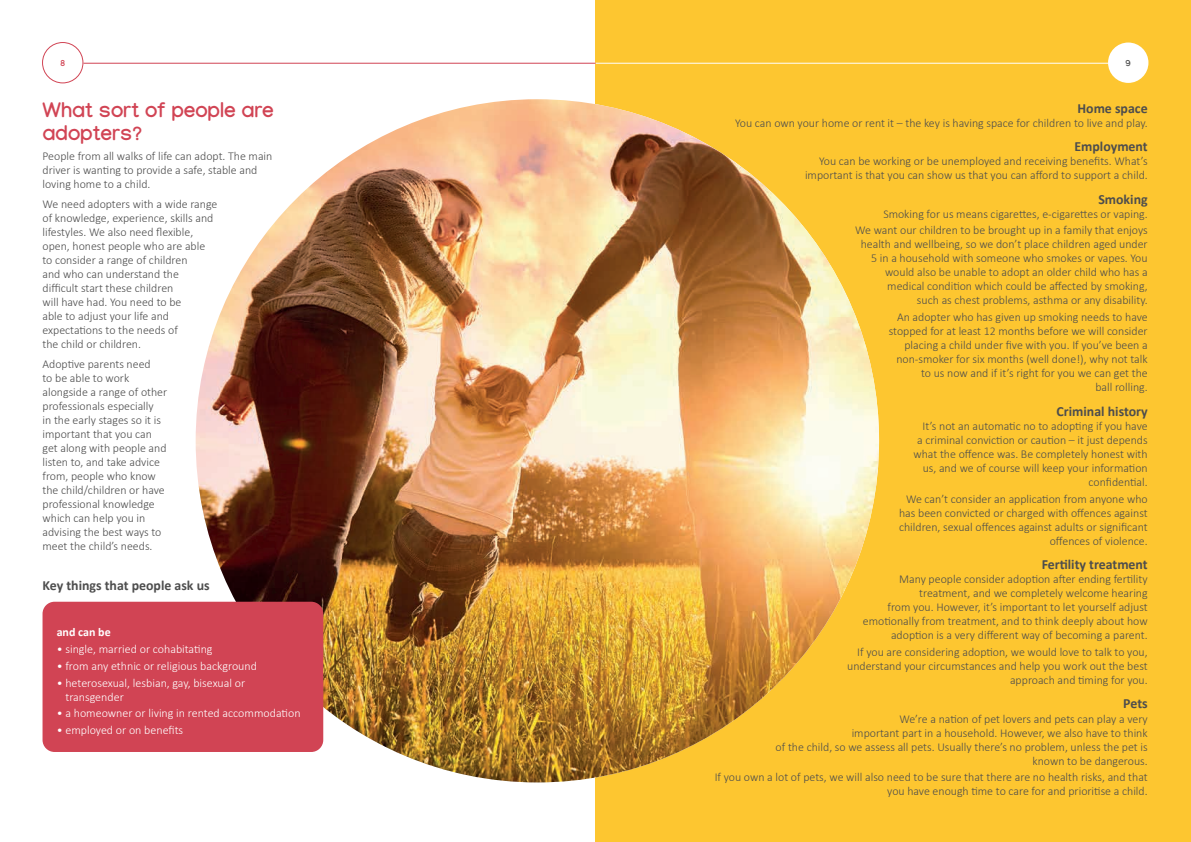
<style>
.page{position:relative;width:1191px;height:842px;background:#fff}
.page>*{position:absolute;margin:0;border:0;box-sizing:border-box;transform-origin:0 0}
.t1{font:700 21px/23px "Manjari";color:#d14454}
.t2{font:700 14px "Calibri";color:#4d4d4d}
.t3{font:300 12px/14px "Calibri";color:#4d4d4d;text-align:right}
.t4{font:300 12px/14px "Calibri";color:#fff}
.t5{font:700 12px "Calibri";color:#fff}
.t6{font:700 9px "Manjari";color:#d14454}
.t7{font:700 9px "Manjari";color:#4d4d4d}
</style>
<div class="page">
<div style="left:595px;top:0;width:596px;height:842px;background:#fdc630"></div>
<hr style="left:595px;top:63px;width:521px;height:1px;background:#fff">
<hr style="left:83px;top:63px;width:512px;height:1px;background:#d14454">
<div style="left:42px;top:42px;width:41px;height:41px;border:1px solid #d14454;border-radius:50%"></div>
<img style="left:196px;top:99px;width:683px;height:683px;border-radius:342px">
<div style="left:43px;top:602px;width:280px;height:150px;background:#d14454;border-radius:12px"></div>
<div style="left:1108px;top:43px;width:40px;height:40px;background:#fff;border-radius:50%"></div>
<p class="t6" style="left:60px;top:57px;width:7px">8</p>
<h1 class="t1" style="left:43px;top:99px;width:233px">What sort of people are adopters?</h1>
<p class="t3" style="left:43px;top:149px;width:231px;text-align:left">People from all walks of life can adopt. The main driver is wanting to provide a safe, stable and loving home to a child.</p>
<p class="t3" style="left:43px;top:197px;width:176px;text-align:left">We need adopters with a wide range of knowledge, experience, skills and lifestyles. We also need flexible, open, honest people who are able to consider a range of children<br>and who can understand the difficult start these children<br>will have had. You need to be<br>able to adjust your life and expectations to the needs of<br>the child or children.</p>
<p class="t3" style="left:43px;top:356px;width:126px;text-align:left">Adoptive parents need<br>to be able to work alongside a range of other professionals especially<br>in the early stages so it is important that you can get along with people and listen to, and take advice from, people who know the child/children or have professional knowledge which can help you in advising the best ways to meet the child’s needs.</p>
<h3 class="t2" style="left:43px;top:576px;width:169px">Key things that people ask us</h3>
<p class="t5" style="left:57px;top:624px;width:56px">and can be</p>
<p class="t4" style="left:57px;top:642px;width:157px">• single, married or cohabitating</p>
<p class="t4" style="left:57px;top:659px;width:202px">• from any ethnic or religious background</p>
<p class="t4" style="left:65px;top:675px;width:181px;text-indent:-9px">• heterosexual, lesbian, gay, bisexual or transgender</p>
<p class="t4" style="left:57px;top:706px;width:245px">• a homeowner or living in rented accommodation</p>
<p class="t4" style="left:57px;top:723px;width:128px">• employed or on benefits</p>
<p class="t7" style="left:1125px;top:57px;width:7px">9</p>
<h3 class="t2" style="left:1077px;top:98px;width:72px">Home space</h3>
<p class="t3" style="left:735px;top:115px;width:414px">You can own your home or rent it – the key is having space for children to live and play.</p>
<h3 class="t2" style="left:1074px;top:137px;width:75px">Employment</h3>
<p class="t3" style="left:805px;top:154px;width:344px">You can be working or be unemployed and receiving benefits. What’s important is that you can show us that you can afford to support a child.</p>
<h3 class="t2" style="left:1098px;top:189px;width:51px">Smoking</h3>
<p class="t3" style="left:855px;top:205px;width:294px;line-height:16.8px">Smoking for us means cigarettes, e-cigarettes or vaping.<br>We want our children to be brought up in a family that enjoys</p>
<p class="t3" style="left:860px;top:237px;width:288px">health and wellbeing, so we don’t place children aged under 5 in a household with someone who smokes or vapes. You would also be unable to adopt an older child who has a medical condition which could be affected by smoking,<br>such as chest problems, asthma or any disability.</p>
<p class="t3" style="left:889px;top:310px;width:260px">An adopter who has given up smoking needs to have stopped for at least 12 months before we will consider placing a child under five with you. If you’ve been a non-smoker for six months (well done!), why not talk to us now and if it’s right for you we can get the<br>ball rolling.</p>
<h3 class="t2" style="left:1056px;top:401px;width:93px">Criminal history</h3>
<p class="t3" style="left:913px;top:419px;width:236px">It’s not an automatic no to adopting if you have<br>a criminal conviction or caution – it just depends what the offence was. Be completely honest with us, and we of course will keep your information confidential.</p>
<p class="t3" style="left:899px;top:491px;width:250px;text-align:center">We can’t consider an application from anyone who has been convicted or charged with offences against children, sexual offences against adults or significant</p>
<p class="t3" style="left:1049px;top:533px;width:99px">offences of violence.</p>
<h3 class="t2" style="left:1041px;top:555px;width:107px">Fertility treatment</h3>
<p class="t3" style="left:863px;top:572px;width:286px">Many people consider adoption after ending fertility treatment, and we completely welcome hearing<br>from you. However, it’s important to let yourself adjust emotionally from treatment, and to think deeply about how adoption is a very different way of becoming a parent.</p>
<p class="t3" style="left:847px;top:645px;width:302px">If you are considering adoption, we would love to talk to you, understand your circumstances and help you work out the best approach and timing for you.</p>
<h3 class="t2" style="left:1123px;top:694px;width:26px">Pets</h3>
<p class="t3" style="left:775px;top:711px;width:374px">We’re a nation of pet lovers and pets can play a very<br>important part in a household. However, we also have to think<br>of the child, so we assess all pets. Usually there’s no problem, unless the pet is known to be dangerous.</p>
<p class="t3" style="left:714px;top:770px;width:434px">If you own a lot of pets, we will also need to be sure that there are no health risks, and that you have enough time to care for and prioritise a child.</p>
</div>
